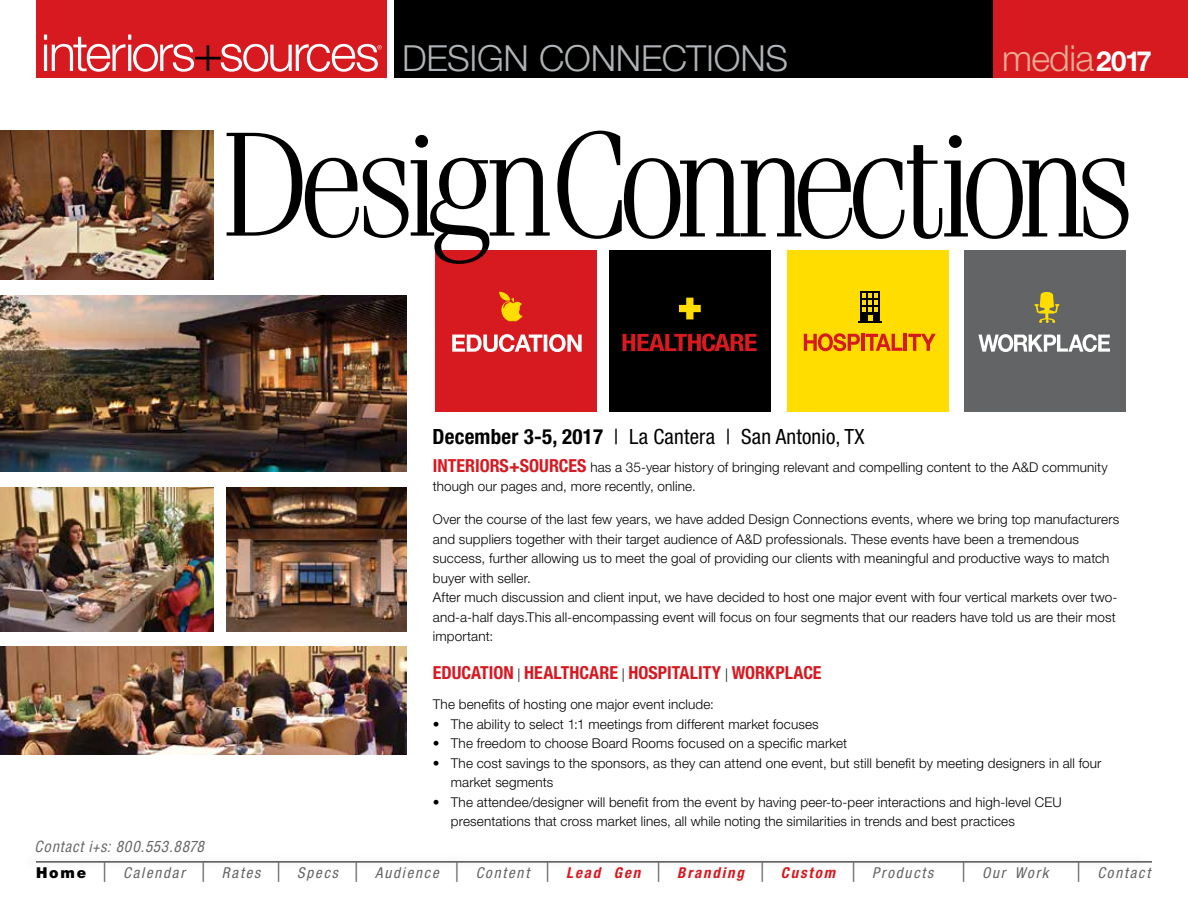
<style>
.page{position:relative;width:1188px;height:918px;background:#fff}
.page>*{position:absolute;margin:0;border:0;box-sizing:border-box;transform-origin:0 0}
.t1{font:300 36px "Helvetica Neue LT Std";letter-spacing:-.005em;color:#b1b4b6}
.t2{font:300 36px "Helvetica Neue LT Std";letter-spacing:-.02em;color:#efad95}
.t3{font:condensed 21px "Helvetica Neue LT Std";letter-spacing:.01em;color:#000}
.t4{font:700 condensed 18px "Helvetica Neue LT Std";color:#d71920}
.t5{font:italic condensed 15px "Helvetica Neue LT Std";letter-spacing:.12em;color:#636466}
.t6{font:italic condensed 15px "Helvetica LT Std";letter-spacing:.045em;color:#636466}
.t7{font:300 13.5px/19.5px "Helvetica Neue LT Std";letter-spacing:.01em;color:#000}
.s1{font-weight:700;font-size:27.75px;color:#fff}
.s2{font-weight:700}
.s3{font-weight:700;font-stretch:condensed;font-size:18px;color:#d71920}
.s4{font-weight:300;font-stretch:normal;font-size:13.5px;color:#000}
.s5{font-weight:900;font-style:normal;font-stretch:normal;color:#000}
.s6{font-size:18px}
.s7{font-weight:700;color:#d71920}
</style>
<div class="page">
<div style="left:22px;top:853px;width:1130px;height:18px;background:#000;opacity:.35"></div>
<hr style="left:36px;top:862px;width:1116px;height:1px;background:#000">
<div style="left:394px;top:0;width:599px;height:78px;background:#000"></div>
<div style="left:993px;top:0;width:195px;height:78px;background:#d71920"></div>
<div style="left:36px;top:0;width:351px;height:78px;background:#d71920"></div>
<svg style="left:44px;top:35px;width:338px;height:37px"></svg>
<img style="left:0;top:295px;width:407px;height:177px">
<img style="left:0;top:487px;width:214px;height:144px">
<img style="left:0;top:647px;width:407px;height:108px">
<img style="left:227px;top:487px;width:180px;height:144px">
<img style="left:0;top:131px;width:213px;height:149px">
<div style="left:435px;top:250px;width:161px;height:162px;background:#d71920"></div>
<svg style="left:452px;top:334px;width:130px;height:18px"></svg>
<svg style="left:499px;top:292px;width:24px;height:30px"></svg>
<div style="left:610px;top:250px;width:161px;height:162px;background:#000"></div>
<svg style="left:679px;top:298px;width:22px;height:21px"></svg>
<svg style="left:622px;top:334px;width:135px;height:17px"></svg>
<div style="left:964px;top:250px;width:161px;height:162px;background:#636466"></div>
<svg style="left:978px;top:334px;width:132px;height:18px"></svg>
<svg style="left:1034px;top:292px;width:25px;height:31px"></svg>
<div style="left:788px;top:250px;width:161px;height:162px;background:#fd0"></div>
<svg style="left:804px;top:333px;width:56px;height:18px"></svg>
<hr style="left:861px;top:334px;width:3px;height:17px;background:#d71920">
<svg style="left:866px;top:334px;width:36px;height:17px"></svg>
<hr style="left:904px;top:334px;width:3px;height:17px;background:#d71920">
<svg style="left:908px;top:334px;width:28px;height:17px"></svg>
<svg style="left:860px;top:291px;width:20px;height:3px"></svg>
<svg style="left:858px;top:294px;width:24px;height:28px"></svg>
<svg style="left:227px;top:133px;width:323px;height:131px"></svg>
<svg style="left:557px;top:131px;width:571px;height:108px"></svg>
<h1 class="t1" style="left:402px;top:36px;width:387px">DESIGN CONNECTIONS</h1>
<h1 class="t2" style="left:1002px;top:36px;width:151px">media<span class="s1">2017</span></h1>
<p class="t6" style="left:34px;top:837px;width:171px">Contact i+s: 800.553.8878</p>
<h2 class="t3" style="left:433px;top:425px;width:433px"><span class="s2">December 3-5, 2017</span> | La Cantera | San Antonio, TX</h2>
<p class="t7" style="left:433px;top:457px;width:676px"><span class="s3">INTERIORS+SOURCES</span> has a 35-year history of bringing relevant and compelling content to the A&amp;D community though our pages and, more recently, online.</p>
<p class="t7" style="left:433px;top:510px;width:688px">Over the course of the last few years, we have added Design Connections events, where we bring top manufacturers and suppliers together with their target audience of A&amp;D professionals. These events have been a tremendous success, further allowing us to meet the goal of providing our clients with meaningful and productive ways to match buyer with seller.<br>After much discussion and client input, we have decided to host one major event with four vertical markets over two&shy;and-a-half days.This all-encompassing event will focus on four segments that our readers have told us are their most important:</p>
<h3 class="t4" style="left:433px;top:662px;width:390px">EDUCATION <span class="s4">|</span> HEALTHCARE <span class="s4">|</span> HOSPITALITY <span class="s4">|</span> WORKPLACE</h3>
<p class="t7" style="left:433px;top:695px;width:283px">The benefits of hosting one major event include:</p>
<p class="t7" style="left:433px;top:714px;width:387px">• The ability to select 1:1 meetings from different market focuses</p>
<p class="t7" style="left:433px;top:734px;width:416px">• The freedom to choose Board Rooms focused on a specific market</p>
<p class="t7" style="left:451px;top:753px;width:652px;text-indent:-18px">• The cost savings to the sponsors, as they can attend one event, but still benefit by meeting designers in all four market segments</p>
<p class="t7" style="left:451px;top:792px;width:612px;text-indent:-18px">• The attendee/designer will benefit from the event by having peer-to-peer interactions and high-level CEU presentations that cross market lines, all while noting the similarities in trends and best practices</p>
<p class="t5" style="left:36px;top:864px;width:899px"><span class="s5">Home</span> <span class="s6">|</span> Calendar <span class="s6">|</span> Rates <span class="s6">|</span> Specs <span class="s6">|</span> Audience <span class="s6">|</span> Content <span class="s6">|</span> <span class="s7">Lead Gen</span> <span class="s6">|</span> <span class="s7">Branding</span> <span class="s6">|</span> <span class="s7">Custom</span> <span class="s6">|</span> Products</p>
<p class="t5" style="left:959px;top:864px;width:91px"><span class="s6">|</span> Our Work</p>
<p class="t5" style="left:1074px;top:864px;width:78px"><span class="s6">|</span> Contact</p>
</div>
